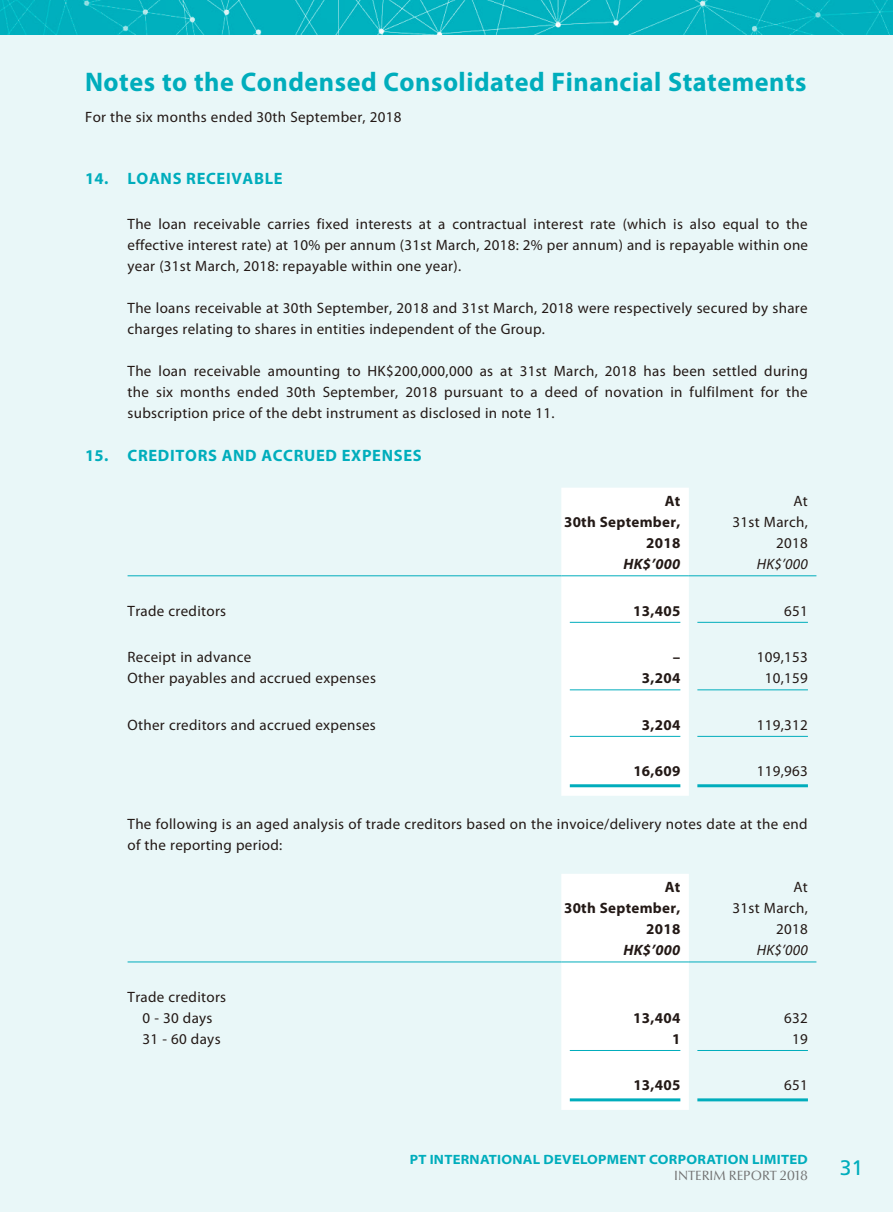
<style>
.page{position:relative;width:893px;height:1212px;background:#e9f7f8}
.page>*{position:absolute;margin:0;border:0;box-sizing:border-box;transform-origin:0 0}
.t1{font:700 27px "Myriad Pro";letter-spacing:.02em;color:#00adbc}
.t2{font:21px "Frutiger LT Std";color:#00adbc}
.t3{font:700 16.5px "Myriad Pro";letter-spacing:.04em;color:#00adbc}
.t4{font:15px/21px "Myriad Pro";letter-spacing:.02em;color:#231916;text-align:justify}
.t5{font:700 15px/21px "Myriad Pro";letter-spacing:.02em;color:#231916;text-align:right}
.t6{font:italic 700 15px "Myriad Pro";letter-spacing:.02em;color:#231916}
.t7{font:italic 15px "Myriad Pro";letter-spacing:.02em;color:#231916}
.t8{font:700 semi-expanded 13.5px "Myriad Pro";letter-spacing:.02em;color:#00adbc}
.t9{font:13.5px "Optima Nova LT";color:#727272}
</style>
<div class="page">
<img style="left:0;top:0;width:893px;height:34px">
<div style="left:561px;top:488px;width:128px;height:308px;background:#fff"></div>
<hr style="left:128px;top:575px;width:433px;height:1px;background:#00adbc">
<hr style="left:561px;top:575px;width:128px;height:1px;background:#00adbc">
<hr style="left:689px;top:575px;width:127px;height:1px;background:#00adbc">
<hr style="left:570px;top:622px;width:110px;height:1px;background:#00adbc">
<hr style="left:697px;top:622px;width:111px;height:1px;background:#00adbc">
<hr style="left:570px;top:689px;width:110px;height:1px;background:#00adbc">
<hr style="left:697px;top:689px;width:111px;height:1px;background:#00adbc">
<hr style="left:570px;top:736px;width:110px;height:1px;background:#00adbc">
<hr style="left:697px;top:736px;width:111px;height:1px;background:#00adbc">
<hr style="left:570px;top:784px;width:110px;height:3px;background:#00adbc">
<hr style="left:697px;top:784px;width:111px;height:3px;background:#00adbc">
<div style="left:561px;top:874px;width:128px;height:236px;background:#fff"></div>
<hr style="left:128px;top:961px;width:433px;height:1px;background:#00adbc">
<hr style="left:561px;top:961px;width:128px;height:1px;background:#00adbc">
<hr style="left:689px;top:961px;width:127px;height:1px;background:#00adbc">
<hr style="left:570px;top:1050px;width:110px;height:1px;background:#00adbc">
<hr style="left:697px;top:1050px;width:111px;height:1px;background:#00adbc">
<hr style="left:570px;top:1098px;width:110px;height:3px;background:#00adbc">
<hr style="left:697px;top:1098px;width:111px;height:3px;background:#00adbc">
<h1 class="t1" style="left:85px;top:64px;width:723px">Notes to the Condensed Consolidated Financial Statements</h1>
<p class="t4" style="left:85px;top:106px;width:318px">For the six months ended 30th September, 2018</p>
<p class="t3" style="left:85px;top:168px;width:199px">14. LOANS RECEIVABLE</p>
<p class="t4" style="left:128px;top:213px;width:682px">The loan receivable carries fixed interests at a contractual interest rate (which is also equal to the effective interest rate) at 10% per annum (31st March, 2018: 2% per annum) and is repayable within one year (31st March, 2018: repayable within one year).</p>
<p class="t4" style="left:128px;top:297px;width:682px">The loans receivable at 30th September, 2018 and 31st March, 2018 were respectively secured by share charges relating to shares in entities independent of the Group.</p>
<p class="t4" style="left:128px;top:360px;width:682px">The loan receivable amounting to HK$200,000,000 as at 31st March, 2018 has been settled during the six months ended 30th September, 2018 pursuant to a deed of novation in fulfilment for the subscription price of the debt instrument as disclosed in note 11.</p>
<p class="t3" style="left:85px;top:445px;width:338px">15. CREDITORS AND ACCRUED EXPENSES</p>
<p class="t5" style="left:564px;top:490px;width:118px">At<br>30th September,</p>
<p class="t4" style="left:733px;top:490px;width:77px;text-align:right">At<br>31st March,</p>
<p class="t5" style="left:646px;top:532px;width:36px">2018</p>
<p class="t4" style="left:776px;top:532px;width:33px">2018</p>
<p class="t6" style="left:624px;top:554px;width:58px">HK$’000</p>
<p class="t7" style="left:757px;top:555px;width:53px">HK$’000</p>
<p class="t4" style="left:128px;top:600px;width:100px">Trade creditors</p>
<p class="t5" style="left:633px;top:600px;width:49px">13,405</p>
<p class="t4" style="left:784px;top:600px;width:25px">651</p>
<p class="t4" style="left:128px;top:646px;width:125px">Receipt in advance</p>
<p class="t5" style="left:673px;top:646px;width:9px">–</p>
<p class="t4" style="left:757px;top:646px;width:53px">109,153</p>
<p class="t4" style="left:128px;top:667px;width:250px">Other payables and accrued expenses</p>
<p class="t5" style="left:642px;top:667px;width:40px">3,204</p>
<p class="t4" style="left:765px;top:667px;width:45px">10,159</p>
<p class="t4" style="left:128px;top:714px;width:250px">Other creditors and accrued expenses</p>
<p class="t5" style="left:642px;top:714px;width:40px">3,204</p>
<p class="t4" style="left:757px;top:714px;width:53px">119,312</p>
<p class="t5" style="left:633px;top:760px;width:49px">16,609</p>
<p class="t4" style="left:757px;top:760px;width:53px">119,963</p>
<p class="t4" style="left:128px;top:813px;width:682px">The following is an aged analysis of trade creditors based on the invoice/delivery notes date at the end of the reporting period:</p>
<p class="t5" style="left:564px;top:876px;width:118px">At<br>30th September,</p>
<p class="t4" style="left:733px;top:876px;width:77px;text-align:right">At<br>31st March,</p>
<p class="t5" style="left:646px;top:918px;width:36px">2018</p>
<p class="t4" style="left:776px;top:918px;width:33px">2018</p>
<p class="t6" style="left:624px;top:940px;width:58px">HK$’000</p>
<p class="t7" style="left:757px;top:941px;width:53px">HK$’000</p>
<p class="t4" style="left:128px;top:986px;width:100px;text-align:center">Trade creditors<br>0 - 30 days</p>
<p class="t5" style="left:633px;top:1007px;width:49px">13,404</p>
<p class="t4" style="left:784px;top:1007px;width:25px">632</p>
<p class="t4" style="left:143px;top:1028px;width:80px">31 - 60 days</p>
<p class="t5" style="left:672px;top:1028px;width:10px">1</p>
<p class="t4" style="left:792px;top:1028px;width:17px">19</p>
<p class="t5" style="left:633px;top:1074px;width:49px">13,405</p>
<p class="t4" style="left:784px;top:1074px;width:25px">651</p>
<p class="t8" style="left:410px;top:1151px;width:400px">PT INTERNATIONAL DEVELOPMENT CORPORATION LIMITED</p>
<p class="t9" style="left:674px;top:1167px;width:135px">INTERIM REPORT 2018</p>
<h2 class="t2" style="left:840px;top:1155px;width:25px">31</h2>
</div>
